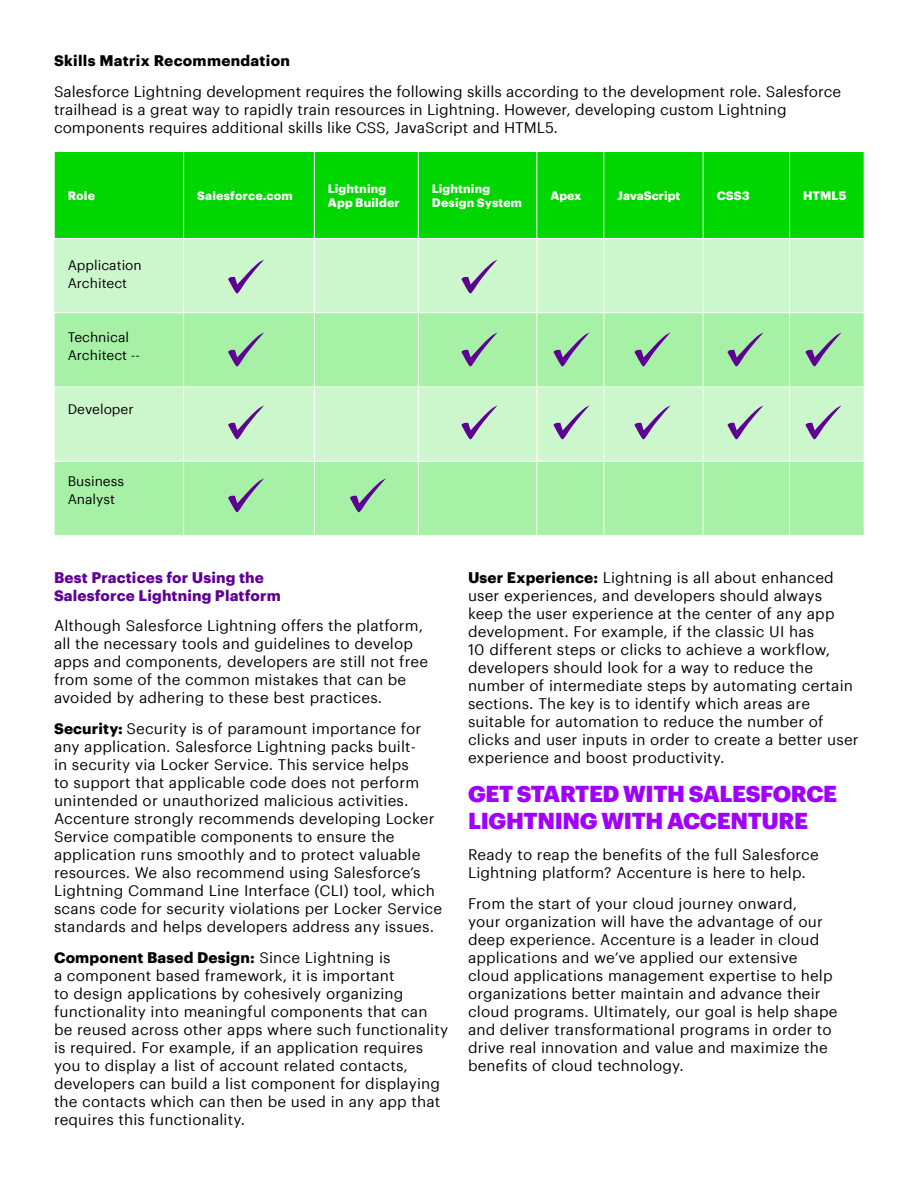
<style>
.page{position:relative;width:918px;height:1188px;background:#fff}
.page>*{position:absolute;margin:0;border:0;box-sizing:border-box;transform-origin:0 0}
.t1{font:900 22.5px/27px "Graphik";letter-spacing:-.015em;color:#a100ff}
.t2{font:15px/18px "Graphik";letter-spacing:.01em;color:#000}
.t3{font:700 15px/18px "Graphik";letter-spacing:.01em;color:#5f0095}
.t4{font:700 15px "Graphik";letter-spacing:.02em;color:#000}
.t5{font:13.5px/18px "Graphik";color:#000}
.t6{font:700 12px/14.4px "Graphik";letter-spacing:.015em;color:#fff}
.s1{font-weight:700}
</style>
<div class="page">
<div style="left:55px;top:152px;width:809px;height:86px;background:#00d700"></div>
<div style="left:54px;top:239px;width:810px;height:73px;background:#ccf7cc"></div>
<svg style="left:55px;top:313px;width:809px;height:222px;background:#b2f3b2"></svg>
<hr style="left:54px;top:387px;width:130px;height:1px;background:#fff">
<hr style="left:184px;top:387px;width:130px;height:1px;background:#fff">
<hr style="left:314px;top:387px;width:104px;height:1px;background:#fff">
<hr style="left:418px;top:387px;width:119px;height:1px;background:#fff">
<hr style="left:537px;top:387px;width:67px;height:1px;background:#fff">
<hr style="left:604px;top:387px;width:99px;height:1px;background:#fff">
<hr style="left:703px;top:387px;width:87px;height:1px;background:#fff">
<hr style="left:790px;top:387px;width:74px;height:1px;background:#fff">
<hr style="left:54px;top:461px;width:130px;height:1px;background:#fff">
<hr style="left:184px;top:461px;width:130px;height:1px;background:#fff">
<hr style="left:314px;top:461px;width:104px;height:1px;background:#fff">
<hr style="left:418px;top:461px;width:119px;height:1px;background:#fff">
<hr style="left:537px;top:461px;width:67px;height:1px;background:#fff">
<hr style="left:604px;top:461px;width:99px;height:1px;background:#fff">
<hr style="left:703px;top:461px;width:87px;height:1px;background:#fff">
<hr style="left:790px;top:461px;width:74px;height:1px;background:#fff">
<hr style="left:183px;top:152px;width:1px;height:86px;background:#fff">
<hr style="left:314px;top:152px;width:1px;height:86px;background:#fff">
<hr style="left:418px;top:152px;width:1px;height:86px;background:#fff">
<hr style="left:537px;top:152px;width:1px;height:86px;background:#fff">
<hr style="left:604px;top:152px;width:1px;height:86px;background:#fff">
<hr style="left:703px;top:152px;width:1px;height:86px;background:#fff">
<hr style="left:789px;top:152px;width:1px;height:86px;background:#fff">
<hr style="left:183px;top:238px;width:1px;height:75px;background:#fff">
<hr style="left:183px;top:313px;width:1px;height:74px;background:#fff">
<hr style="left:314px;top:313px;width:1px;height:74px;background:#fff">
<hr style="left:418px;top:313px;width:1px;height:74px;background:#fff">
<hr style="left:537px;top:313px;width:1px;height:74px;background:#fff">
<hr style="left:604px;top:313px;width:1px;height:74px;background:#fff">
<hr style="left:703px;top:313px;width:1px;height:74px;background:#fff">
<hr style="left:789px;top:313px;width:1px;height:74px;background:#fff">
<hr style="left:183px;top:387px;width:1px;height:74px;background:#fff">
<hr style="left:314px;top:387px;width:1px;height:74px;background:#fff">
<hr style="left:418px;top:387px;width:1px;height:74px;background:#fff">
<hr style="left:537px;top:387px;width:1px;height:74px;background:#fff">
<hr style="left:604px;top:387px;width:1px;height:74px;background:#fff">
<hr style="left:703px;top:387px;width:1px;height:74px;background:#fff">
<hr style="left:789px;top:387px;width:1px;height:74px;background:#fff">
<hr style="left:183px;top:461px;width:1px;height:74px;background:#fff">
<hr style="left:314px;top:461px;width:1px;height:74px;background:#fff">
<hr style="left:418px;top:461px;width:1px;height:74px;background:#fff">
<hr style="left:537px;top:461px;width:1px;height:74px;background:#fff">
<hr style="left:604px;top:461px;width:1px;height:74px;background:#fff">
<hr style="left:703px;top:461px;width:1px;height:74px;background:#fff">
<hr style="left:789px;top:461px;width:1px;height:74px;background:#fff">
<hr style="left:314px;top:239px;width:1px;height:74px;background:#fff">
<hr style="left:418px;top:239px;width:1px;height:74px;background:#fff">
<hr style="left:537px;top:239px;width:1px;height:74px;background:#fff">
<hr style="left:604px;top:239px;width:1px;height:74px;background:#fff">
<hr style="left:703px;top:239px;width:1px;height:74px;background:#fff">
<hr style="left:789px;top:239px;width:1px;height:74px;background:#fff">
<svg style="left:228px;top:260px;width:36px;height:33px"></svg>
<svg style="left:228px;top:333px;width:36px;height:33px"></svg>
<svg style="left:461px;top:333px;width:36px;height:33px"></svg>
<svg style="left:461px;top:260px;width:36px;height:33px"></svg>
<svg style="left:553px;top:333px;width:36px;height:33px"></svg>
<svg style="left:634px;top:333px;width:36px;height:33px"></svg>
<svg style="left:727px;top:333px;width:36px;height:33px"></svg>
<svg style="left:805px;top:333px;width:36px;height:33px"></svg>
<svg style="left:228px;top:406px;width:36px;height:33px"></svg>
<svg style="left:461px;top:406px;width:36px;height:33px"></svg>
<svg style="left:553px;top:406px;width:36px;height:33px"></svg>
<svg style="left:634px;top:406px;width:36px;height:33px"></svg>
<svg style="left:727px;top:406px;width:36px;height:33px"></svg>
<svg style="left:805px;top:406px;width:36px;height:33px"></svg>
<svg style="left:228px;top:478px;width:36px;height:34px"></svg>
<svg style="left:350px;top:478px;width:36px;height:34px"></svg>
<p class="t4" style="left:54px;top:49px;width:237px">Skills Matrix Recommendation</p>
<p class="t2" style="left:54px;top:81px;width:789px">Salesforce Lightning development requires the following skills according to the development role. Salesforce trailhead is a great way to rapidly train resources in Lightning. However, developing custom Lightning components requires additional skills like CSS, JavaScript and HTML5.</p>
<p class="t6" style="left:68px;top:187px;width:29px">Role</p>
<p class="t6" style="left:197px;top:187px;width:97px">Salesforce.com</p>
<p class="t6" style="left:328px;top:180px;width:73px">Lightning<br>App Builder</p>
<p class="t6" style="left:432px;top:180px;width:92px">Lightning<br>Design System</p>
<p class="t6" style="left:550px;top:187px;width:33px">Apex</p>
<p class="t6" style="left:617px;top:187px;width:65px">JavaScript</p>
<p class="t6" style="left:717px;top:187px;width:34px">CSS3</p>
<p class="t6" style="left:803px;top:187px;width:45px">HTML5</p>
<p class="t5" style="left:68px;top:255px;width:76px">Application<br>Architect</p>
<p class="t5" style="left:68px;top:327px;width:74px">Technical<br>Architect --</p>
<p class="t5" style="left:68px;top:399px;width:67px">Developer</p>
<p class="t5" style="left:68px;top:471px;width:58px">Business<br>Analyst</p>
<p class="t3" style="left:54px;top:567px;width:228px">Best Practices for Using the<br>Salesforce Lightning Platform</p>
<p class="t2" style="left:54px;top:616px;width:376px">Although Salesforce Lightning offers the platform, all the necessary tools and guidelines to develop apps and components, developers are still not free from some of the common mistakes that can be avoided by adhering to these best practices.</p>
<p class="t2" style="left:54px;top:718px;width:390px"><span class="s1">Security:</span> Security is of paramount importance for any application. Salesforce Lightning packs built-<br>in security via Locker Service. This service helps<br>to support that applicable code does not perform unintended or unauthorized malicious activities.<br>Accenture strongly recommends developing Locker Service compatible components to ensure the application runs smoothly and to protect valuable resources. We also recommend using Salesforce’s Lightning Command Line Interface (CLI) tool, which scans code for security violations per Locker Service standards and helps developers address any issues.</p>
<p class="t2" style="left:54px;top:947px;width:396px"><span class="s1">Component Based Design:</span> Since Lightning is<br>a component based framework, it is important<br>to design applications by cohesively organizing functionality into meaningful components that can be reused across other apps where such functionality is required. For example, if an application requires you to display a list of account related contacts, developers can build a list component for displaying the contacts which can then be used in any app that requires this functionality.</p>
<p class="t2" style="left:468px;top:567px;width:392px"><span class="s1">User Experience:</span> Lightning is all about enhanced user experiences, and developers should always keep the user experience at the center of any app development. For example, if the classic UI has<br>10 different steps or clicks to achieve a workflow, developers should look for a way to reduce the number of intermediate steps by automating certain sections. The key is to identify which areas are suitable for automation to reduce the number of clicks and user inputs in order to create a better user experience and boost productivity.</p>
<h1 class="t1" style="left:468px;top:779px;width:371px">GET STARTED WITH SALESFORCE<br>LIGHTNING WITH ACCENTURE</h1>
<p class="t2" style="left:468px;top:844px;width:352px">Ready to reap the benefits of the full Salesforce<br>Lightning platform? Accenture is here to help.</p>
<p class="t2" style="left:468px;top:893px;width:371px">From the start of your cloud journey onward,<br>your organization will have the advantage of our deep experience. Accenture is a leader in cloud applications and we’ve applied our extensive cloud applications management expertise to help organizations better maintain and advance their cloud programs. Ultimately, our goal is help shape and deliver transformational programs in order to drive real innovation and value and maximize the benefits of cloud technology.</p>
</div>
